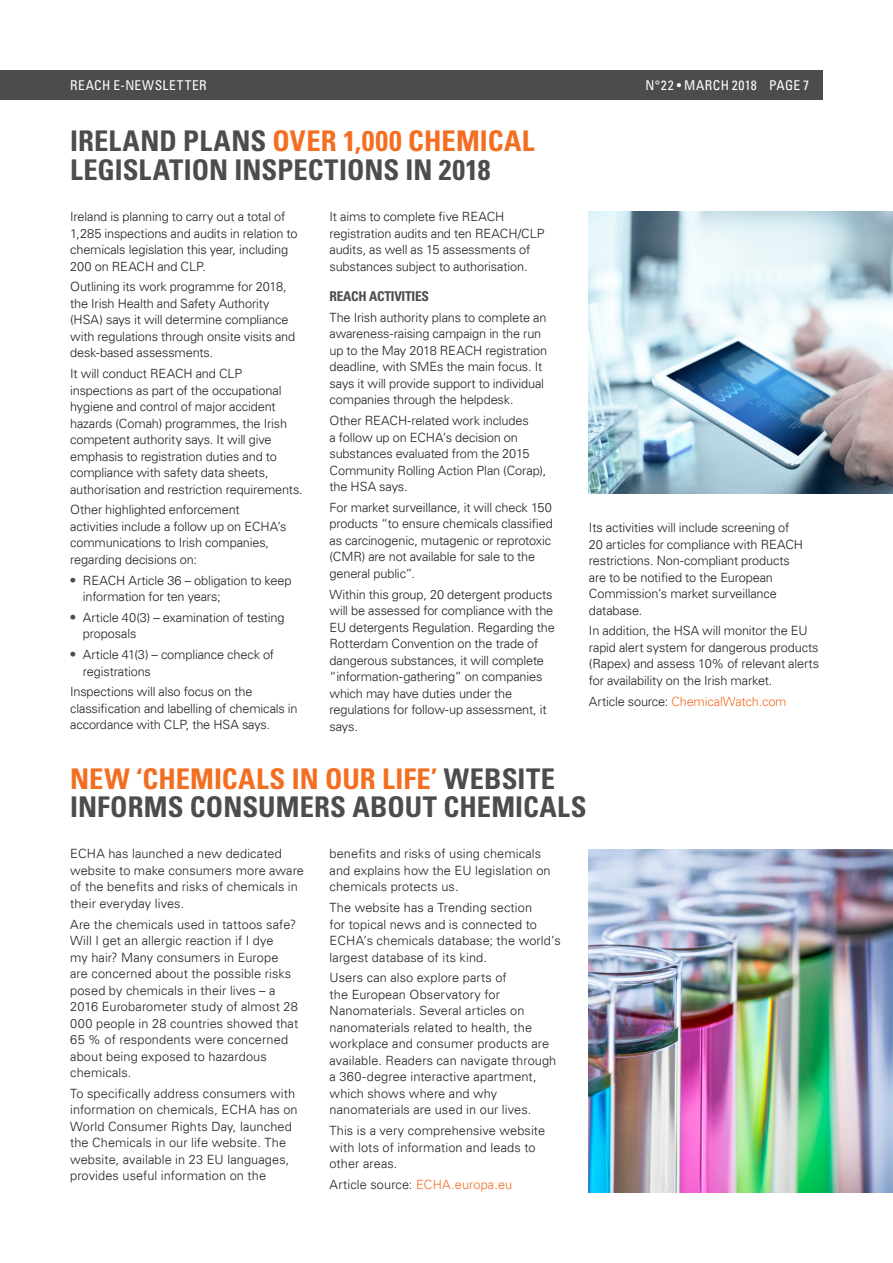
<style>
.page{position:relative;width:893px;height:1263px;background:#fff}
.page>*{position:absolute;margin:0;border:0;box-sizing:border-box;transform-origin:0 0}
.Heading{font:700 condensed 28.5px/28.5px "Univers LT";letter-spacing:.005em;color:#4b4c4d}
.t1{font:condensed 13.5px "Univers LT";letter-spacing:.035em;color:#fff}
.First_Subheading{font:700 condensed 13.5px "Univers LT";letter-spacing:-.02em;color:#4b4c4d}
.Body_Text{font:300 12.75px/16.5px "Univers LT";letter-spacing:-.01em;color:#231f20}
.Body_Text-2{font:300 12.75px/16.5px "Univers LT";letter-spacing:.01em;color:#231f20}
.Body_Text-3{font:300 12.75px "Univers LT";letter-spacing:-.01em;color:#f36e21}
.s1{color:#f36e21}
.s2{font-weight:700;font-stretch:condensed;font-size:13.5px;color:#4b4c4d}
.s3{color:#231f20}
</style>
<div class="page">
<div style="left:0;top:70px;width:823px;height:30px;background:#4b4c4d"></div>
<img style="left:589px;top:212px;width:304px;height:281px">
<img style="left:589px;top:849px;width:304px;height:344px">
<p class="t1" style="left:70px;top:77px;width:138px">REACH E-NEWSLETTER</p>
<p class="t1" style="left:645px;top:77px;width:165px">N°22 • MARCH 2018 PAGE 7</p>
<p class="Heading" style="left:70px;top:127px;width:466px">IRELAND PLANS <span class="s1">OVER 1,000 CHEMICAL<br></span>LEGISLATION INSPECTIONS IN 2018</p>
<p class="Body_Text" style="left:70px;top:208px;width:229px">Ireland is planning to carry out a total of 1,285 inspections and audits in relation to chemicals legislation this year, including 200 on REACH and CLP.</p>
<p class="Body_Text" style="left:70px;top:279px;width:227px">Outlining its work programme for 2018, the Irish Health and Safety Authority (HSA) says it will determine compliance with regulations through onsite visits and desk-based assessments.</p>
<p class="Body_Text" style="left:70px;top:365px;width:234px">It will conduct REACH and CLP inspections as part of the occupational hygiene and control of major accident hazards (Comah) programmes, the Irish competent authority says. It will give emphasis to registration duties and to compliance with safety data sheets, authorisation and restriction requirements.</p>
<p class="Body_Text" style="left:70px;top:502px;width:218px">Other highlighted enforcement activities include a follow up on ECHA’s communications to Irish companies, regarding decisions on:</p>
<p class="Body_Text" style="left:83px;top:572px;width:210px;text-indent:-13px"><span class="s2">•</span> REACH Article 36 – obligation to keep information for ten years;</p>
<p class="Body_Text" style="left:83px;top:609px;width:203px;text-indent:-13px"><span class="s2">•</span> Article 40(3) – examination of testing proposals</p>
<p class="Body_Text" style="left:83px;top:646px;width:193px;text-indent:-13px"><span class="s2">•</span> Article 41(3) – compliance check of registrations</p>
<p class="Body_Text" style="left:70px;top:684px;width:229px">Inspections will also focus on the classification and labelling of chemicals in accordance with CLP, the HSA says.</p>
<p class="Body_Text" style="left:330px;top:208px;width:217px">It aims to complete five REACH registration audits and ten REACH/CLP audits, as well as 15 assessments of substances subject to authorisation.</p>
<p class="First_Subheading" style="left:330px;top:288px;width:101px">REACH ACTIVITIES</p>
<p class="Body_Text" style="left:330px;top:309px;width:219px">The Irish authority plans to complete an awareness-raising campaign in the run up to the May 2018 REACH registration deadline, with SMEs the main focus. It says it will provide support to individual companies through the helpdesk.</p>
<p class="Body_Text" style="left:330px;top:412px;width:218px">Other REACH-related work includes<br>a follow up on ECHA’s decision on substances evaluated from the 2015<br>Community Rolling Action Plan (Corap), the HSA says.</p>
<p class="Body_Text" style="left:330px;top:499px;width:225px">For market surveillance, it will check 150 products “to ensure chemicals classified as carcinogenic, mutagenic or reprotoxic (CMR) are not available for sale to the general public”.</p>
<p class="Body_Text" style="left:330px;top:586px;width:227px">Within this group, 20 detergent products will be assessed for compliance with the EU detergents Regulation. Regarding the Rotterdam Convention on the trade of dangerous substances, it will complete “information-gathering” on companies which may have duties under the regulations for follow-up assessment, it says.</p>
<p class="Body_Text" style="left:589px;top:519px;width:216px">Its activities will include screening of 20 articles for compliance with REACH restrictions. Non-compliant products are to be notified to the European Commission’s market surveillance database.</p>
<p class="Body_Text" style="left:589px;top:623px;width:232px">In addition, the HSA will monitor the EU rapid alert system for dangerous products (Rapex) and assess 10% of relevant alerts for availability on the Irish market.</p>
<p class="Body_Text-3" style="left:589px;top:693px;width:199px"><span class="s3">Article source:</span> ChemicalWatch.com</p>
<p class="Heading" style="left:70px;top:764px;width:518px"><span class="s1">NEW ‘CHEMICALS IN OUR LIFE’</span> WEBSITE<br>INFORMS CONSUMERS ABOUT CHEMICALS</p>
<p class="Body_Text" style="left:70px;top:845px;width:235px">ECHA has launched a new dedicated website to make consumers more aware of the benefits and risks of chemicals in their everyday lives.</p>
<p class="Body_Text" style="left:70px;top:916px;width:230px">Are the chemicals used in tattoos safe?<br>Will I get an allergic reaction if I dye<br>my hair? Many consumers in Europe are concerned about the possible risks posed by chemicals in their lives – a 2016 Eurobarometer study of almost 28<br>000 people in 28 countries showed that 65 % of respondents were concerned about being exposed to hazardous chemicals.</p>
<p class="Body_Text-2" style="left:70px;top:1085px;width:229px">To specifically address consumers with information on chemicals, ECHA has on World Consumer Rights Day, launched the Chemicals in our life website. The website, available in 23 EU languages, provides useful information on the</p>
<p class="Body_Text" style="left:330px;top:845px;width:223px">benefits and risks of using chemicals and explains how the EU legislation on chemicals protects us.</p>
<p class="Body_Text-2" style="left:330px;top:899px;width:233px">The website has a Trending section<br>for topical news and is connected to ECHA’s chemicals database; the world’s largest database of its kind.</p>
<p class="Body_Text" style="left:330px;top:969px;width:228px">Users can also explore parts of<br>the European Observatory for Nanomaterials. Several articles on nanomaterials related to health, the workplace and consumer products are available. Readers can navigate through a 360-degree interactive apartment, which shows where and why nanomaterials are used in our lives.</p>
<p class="Body_Text" style="left:330px;top:1122px;width:217px">This is a very comprehensive website with lots of information and leads to other areas.</p>
<p class="Body_Text-2" style="left:330px;top:1176px;width:184px">Article source: <span class="s1">ECHA.europa.eu</span></p>
</div>
